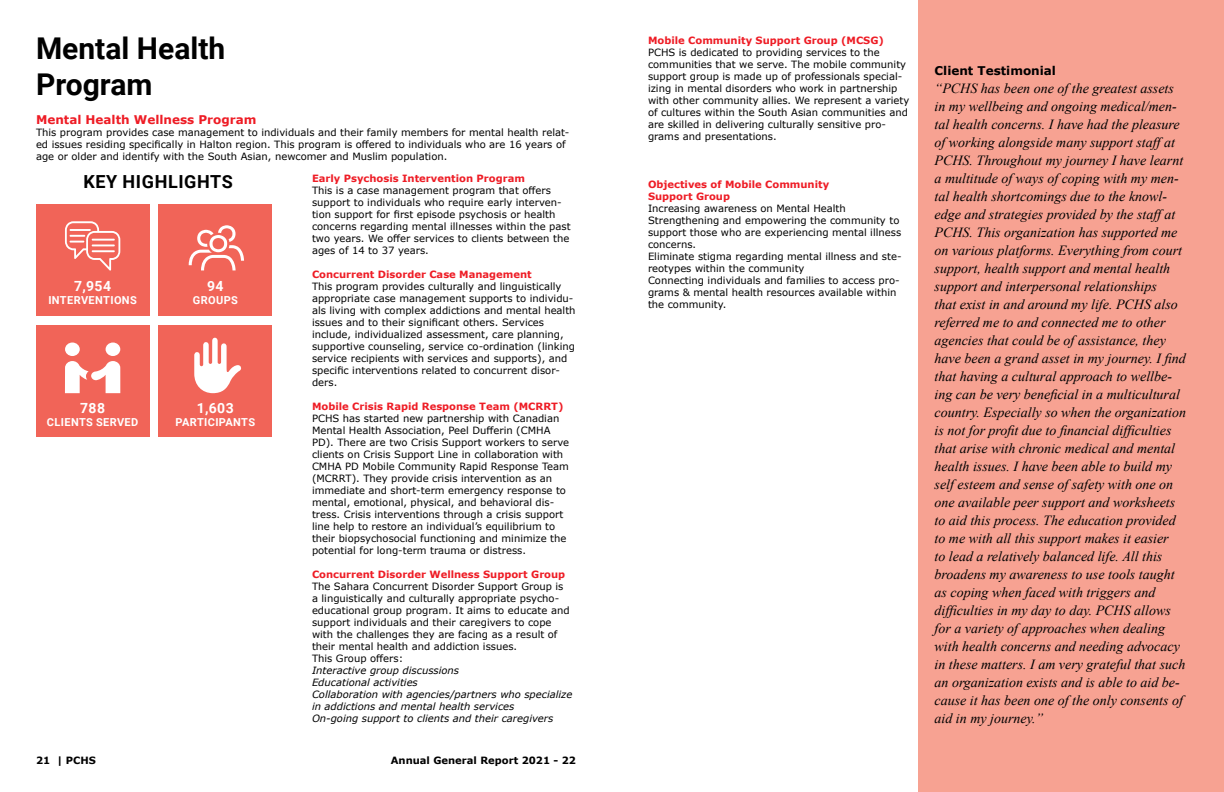
<style>
.page{position:relative;width:1224px;height:792px;background:#fff}
.page>*{position:absolute;margin:0;border:0;box-sizing:border-box;transform-origin:0 0}
.t1{font:700 30px/36px "Roboto";color:#000}
.t2{font:700 18px "Roboto";letter-spacing:.035em;color:#000}
.t3{font:italic 14px/18px "Times New Roman";color:#000}
.t4{font:700 14px "Roboto";letter-spacing:.035em;color:#fff}
.t5{font:700 12px "Verdana";color:#ee1c25}
.t6{font:700 12px "Verdana";color:#000}
.t7{font:700 11px "Roboto";letter-spacing:.035em;color:#fff}
.t8{font:10px/12px "Verdana";color:#000}
.t9{font:700 10px/12px "Verdana";color:#ee1c25}
.t10{font:italic 10px/12px "Verdana";color:#000}
.t11{font:700 10px "Verdana";color:#000}
</style>
<div class="page">
<div style="left:36px;top:204px;width:113px;height:111px;background:#f16458"></div>
<div style="left:159px;top:204px;width:113px;height:111px;background:#f16458"></div>
<div style="left:36px;top:326px;width:113px;height:111px;background:#f16458"></div>
<div style="left:159px;top:326px;width:113px;height:111px;background:#f16458"></div>
<svg style="left:189px;top:225px;width:55px;height:45px"></svg>
<svg style="left:65px;top:343px;width:55px;height:50px"></svg>
<svg style="left:65px;top:221px;width:55px;height:50px"></svg>
<svg style="left:194px;top:337px;width:47px;height:56px"></svg>
<div style="left:918px;top:0;width:306px;height:792px;background:#f7a292"></div>
<h1 class="t1" style="left:36px;top:29px;width:191px">Mental Health<br>Program</h1>
<p class="t5" style="left:36px;top:111px;width:222px">Mental Health Wellness Program</p>
<p class="t8" style="left:36px;top:126px;width:535px">This program provides case management to individuals and their family members for mental health relat&shy;ed issues residing specifically in Halton region. This program is offered to individuals who are 16 years of age or older and identify with the South Asian, newcomer and Muslim population.</p>
<h2 class="t2" style="left:83px;top:169px;width:151px">KEY HIGHLIGHTS</h2>
<p class="t9" style="left:312px;top:172px;width:214px">Early Psychosis Intervention Program</p>
<p class="t8" style="left:312px;top:185px;width:260px">This is a case management program that offers support to individuals who require early interven&shy;tion support for first episode psychosis or health concerns regarding mental illnesses within the past two years. We offer services to clients between the ages of 14 to 37 years.</p>
<p class="t9" style="left:312px;top:268px;width:221px">Concurrent Disorder Case Management</p>
<p class="t8" style="left:312px;top:281px;width:265px">This program provides culturally and linguistically appropriate case management supports to individu&shy;als living with complex addictions and mental health issues and to their significant others. Services include, individualized assessment, care planning, supportive counseling, service co-ordination (linking service recipients with services and supports), and specific interventions related to concurrent disor&shy;ders.</p>
<p class="t9" style="left:312px;top:400px;width:253px">Mobile Crisis Rapid Response Team (MCRRT)</p>
<p class="t8" style="left:312px;top:413px;width:259px">PCHS has started new partnership with Canadian Mental Health Association, Peel Dufferin (CMHA PD). There are two Crisis Support workers to serve clients on Crisis Support Line in collaboration with CMHA PD Mobile Community Rapid Response Team (MCRRT). They provide crisis intervention as an immediate and short-term emergency response to mental, emotional, physical, and behavioral dis&shy;tress. Crisis interventions through a crisis support line help to restore an individual’s equilibrium to their biopsychosocial functioning and minimize the potential for long-term trauma or distress.</p>
<p class="t9" style="left:312px;top:568px;width:255px">Concurrent Disorder Wellness Support Group</p>
<p class="t8" style="left:312px;top:581px;width:259px">The Sahara Concurrent Disorder Support Group is a linguistically and culturally appropriate psycho&shy;educational group program. It aims to educate and support individuals and their caregivers to cope with the challenges they are facing as a result of their mental health and addiction issues.<br>This Group offers:</p>
<p class="t10" style="left:312px;top:665px;width:262px">Interactive group discussions<br>Educational activities<br>Collaboration with agencies/partners who specialize in addictions and mental health services<br>On-going support to clients and their caregivers</p>
<h3 class="t4" style="left:74px;top:276px;width:39px">7,954</h3>
<p class="t7" style="left:48px;top:293px;width:90px">INTERVENTIONS</p>
<h3 class="t4" style="left:207px;top:276px;width:18px">94</h3>
<p class="t7" style="left:193px;top:293px;width:47px">GROUPS</p>
<h3 class="t4" style="left:80px;top:398px;width:27px">788</h3>
<p class="t7" style="left:47px;top:414px;width:93px">CLIENTS SERVED</p>
<h3 class="t4" style="left:197px;top:398px;width:39px">1,603</h3>
<p class="t7" style="left:176px;top:414px;width:81px">PARTICIPANTS</p>
<p class="t11" style="left:36px;top:753px;width:61px">21 | PCHS</p>
<p class="t11" style="left:391px;top:753px;width:187px">Annual General Report 2021 - 22</p>
<p class="t9" style="left:648px;top:34px;width:237px">Mobile Community Support Group (MCSG)</p>
<p class="t8" style="left:648px;top:46px;width:263px">PCHS is dedicated to providing services to the communities that we serve. The mobile community support group is made up of professionals special&shy;izing in mental disorders who work in partnership with other community allies. We represent a variety of cultures within the South Asian communities and are skilled in delivering culturally sensitive pro&shy;grams and presentations.</p>
<p class="t9" style="left:648px;top:178px;width:183px">Objectives of Mobile Community<br>Support Group</p>
<p class="t8" style="left:648px;top:202px;width:255px">Increasing awareness on Mental Health Strengthening and empowering the community to support those who are experiencing mental illness concerns.<br>Eliminate stigma regarding mental illness and ste&shy;reotypes within the community<br>Connecting individuals and families to access pro&shy;grams &amp; mental health resources available within the community.</p>
<p class="t6" style="left:935px;top:62px;width:123px">Client Testimonial</p>
<p class="t3" style="left:935px;top:79px;width:253px">“PCHS has been one of the greatest assets in my wellbeing and ongoing medical/men&shy;tal health concerns. I have had the pleasure of working alongside many support staffat PCHS. Throughout my journey I have learnt a multitude of ways of coping with my men&shy;tal health shortcomings due to the knowl&shy;edge and strategies provided by the staffat PCHS. This organization has supported me on various platforms. Everything from court support, health support and mental health support and interpersonal relationships<br>that exist in and around my life. PCHS also referred me to and connected me to other agencies that could be of assistance, they have been a grand asset in my journey. I find that having a cultural approach to wellbe&shy;ing can be very beneficial in a multicultural country. Especially so when the organization is not for profit due to financial difficulties that arise with chronic medical and mental health issues. I have been able to build my self esteem and sense of safety with one on one available peer support and worksheets to aid this process. The education provided to me with all this support makes it easier<br>to lead a relatively balanced life. All this broadens my awareness to use tools taught as coping when faced with triggers and difficulties in my day to day. PCHS allows for a variety of approaches when dealing with health concerns and needing advocacy in these matters. I am very grateful that such an organization exists and is able to aid be&shy;cause it has been one of the only consents of aid in my journey.”</p>
</div>
